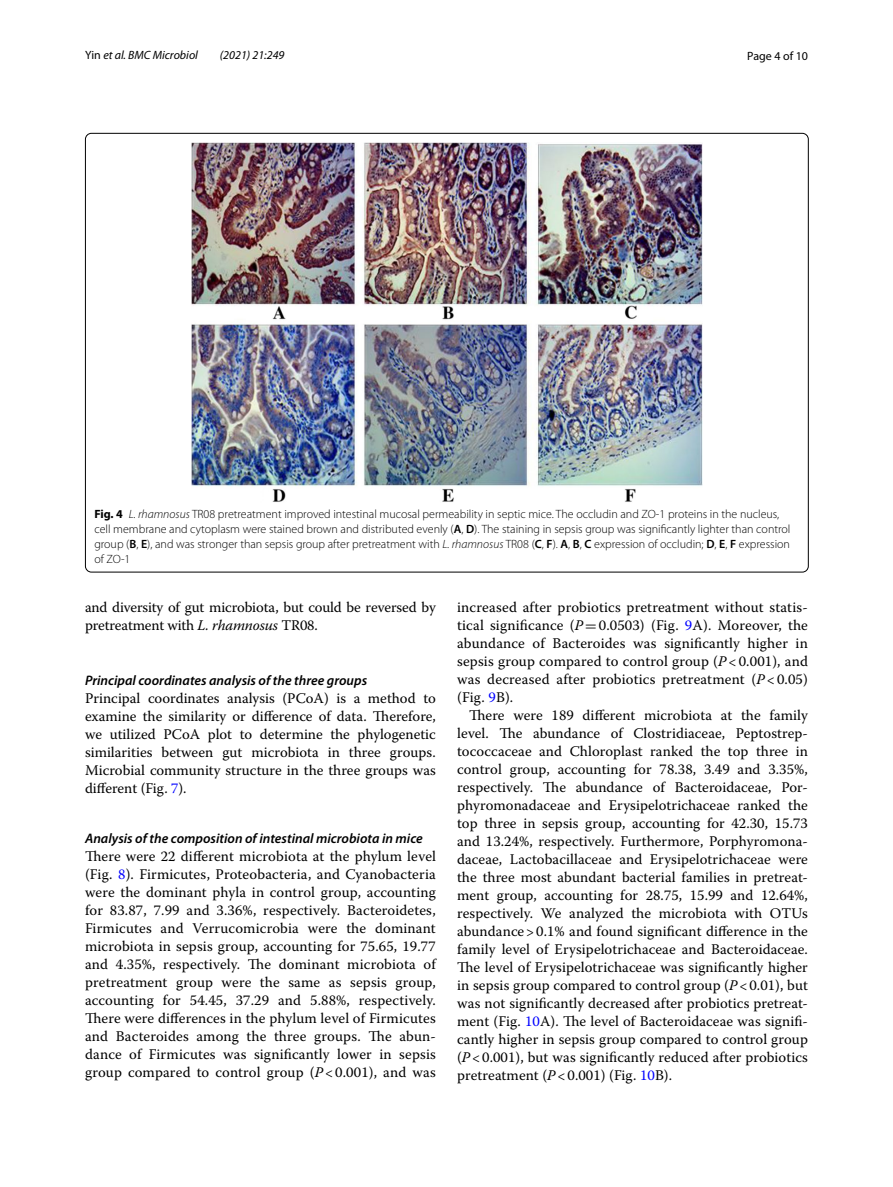
<style>
.page{position:relative;width:893px;height:1187px;background:#fff}
.page>*{position:absolute;margin:0;border:0;box-sizing:border-box;transform-origin:0 0}
.t1{font:14.7px/18px "Warnock Pro";letter-spacing:.005em;color:#000;text-align:justify}
.t2{font:italic 600 13.8px "Myriad Pro";color:#000}
.t3{font:300 12px/15px "Myriad Pro";color:#000}
.t4{font:italic 12px "Myriad Pro";color:#000}
.t5{font:12px "Myriad Pro";color:#000}
.s1{font-style:normal}
.s2{font-weight:700}
.s3{font-style:italic}
.s4{font-weight:600}
.s5{color:#00f}
.s6{font-family:"MTSY"}
</style>
<div class="page">
<img style="left:192px;top:142px;width:510px;height:360px">
<p class="t4" style="left:85px;top:48px;width:114px"><span class="s1">Yin</span> et al. BMC Microbiol</p>
<p class="t4" style="left:220px;top:48px;width:66px">(2021) 21:249</p>
<p class="t5" style="left:747px;top:48px;width:62px">Page 4 of 10</p>
<p class="t3" style="left:94px;top:506px;width:697px"><span class="s2">Fig. 4</span> <span class="s3">L. rhamnosus</span> TR08 pretreatment improved intestinal mucosal permeability in septic mice. The occludin and ZO-1 proteins in the nucleus, cell membrane and cytoplasm were stained brown and distributed evenly (<span class="s4">A</span>, <span class="s4">D</span>). The staining in sepsis group was significantly lighter than control group (<span class="s4">B</span>, <span class="s4">E</span>), and was stronger than sepsis group after pretreatment with <span class="s3">L. rhamnosus</span> TR08 (<span class="s4">C</span>, <span class="s4">F</span>). <span class="s4">A</span>, <span class="s4">B</span>, <span class="s4">C</span> expression of occludin; <span class="s4">D</span>, <span class="s4">E</span>, <span class="s4">F</span> expression of ZO-1</p>
<p class="t1" style="left:85px;top:597px;width:352px">and diversity of gut microbiota, but could be reversed by pretreatment with <span class="s3">L. rhamnosus</span> TR08.</p>
<p class="t2" style="left:85px;top:671px;width:284px">Principal coordinates analysis of the three groups</p>
<p class="t1" style="left:85px;top:688px;width:352px">Principal coordinates analysis (PCoA) is a method to examine the similarity or difference of data. Therefore, we utilized PCoA plot to determine the phylogenetic similarities between gut microbiota in three groups.<br>Microbial community structure in the three groups was different (Fig. <span class="s5">7</span>).</p>
<p class="t2" style="left:85px;top:829px;width:339px">Analysis of the composition of intestinal microbiota in mice</p>
<p class="t1" style="left:85px;top:846px;width:352px">There were 22 different microbiota at the phylum level (Fig. <span class="s5">8</span>). Firmicutes, Proteobacteria, and Cyanobacteria were the dominant phyla in control group, accounting for 83.87, 7.99 and 3.36%, respectively. Bacteroidetes, Firmicutes and Verrucomicrobia were the dominant microbiota in sepsis group, accounting for 75.65, 19.77 and 4.35%, respectively. The dominant microbiota of pretreatment group were the same as sepsis group, accounting for 54.45, 37.29 and 5.88%, respectively.<br>There were differences in the phylum level of Firmicutes and Bacteroides among the three groups. The abun&shy;dance of Firmicutes was significantly lower in sepsis group compared to control group (<span class="s3">P</span> &lt; 0.001), and was</p>
<p class="t1" style="left:457px;top:597px;width:352px">increased after probiotics pretreatment without statis&shy;tical significance (<span class="s3">P</span><span class="s6">=</span>0.0503) (Fig. <span class="s5">9</span>A). Moreover, the abundance of Bacteroides was significantly higher in sepsis group compared to control group (<span class="s3">P</span> &lt; 0.001), and was decreased after probiotics pretreatment (<span class="s3">P</span> &lt; 0.05) (Fig. <span class="s5">9</span>B).</p>
<p class="t1" style="left:457px;top:705px;width:352px;text-indent:12px">There were 189 different microbiota at the family level. The abundance of Clostridiaceae, Peptostrep&shy;tococcaceae and Chloroplast ranked the top three in control group, accounting for 78.38, 3.49 and 3.35%, respectively. The abundance of Bacteroidaceae, Por&shy;phyromonadaceae and Erysipelotrichaceae ranked the top three in sepsis group, accounting for 42.30, 15.73 and 13.24%, respectively. Furthermore, Porphyromona&shy;daceae, Lactobacillaceae and Erysipelotrichaceae were the three most abundant bacterial families in pretreat&shy;ment group, accounting for 28.75, 15.99 and 12.64%, respectively. We analyzed the microbiota with OTUs abundance&gt;0.1% and found significant difference in the family level of Erysipelotrichaceae and Bacteroidaceae.<br>The level of Erysipelotrichaceae was significantly higher in sepsis group compared to control group (<span class="s3">P</span>&lt;0.01), but was not significantly decreased after probiotics pretreat&shy;ment (Fig. <span class="s5">10</span>A). The level of Bacteroidaceae was signifi&shy;cantly higher in sepsis group compared to control group (<span class="s3">P</span>&lt;0.001), but was significantly reduced after probiotics pretreatment (<span class="s3">P</span>&lt;0.001) (Fig. <span class="s5">10</span>B).</p>
</div>
